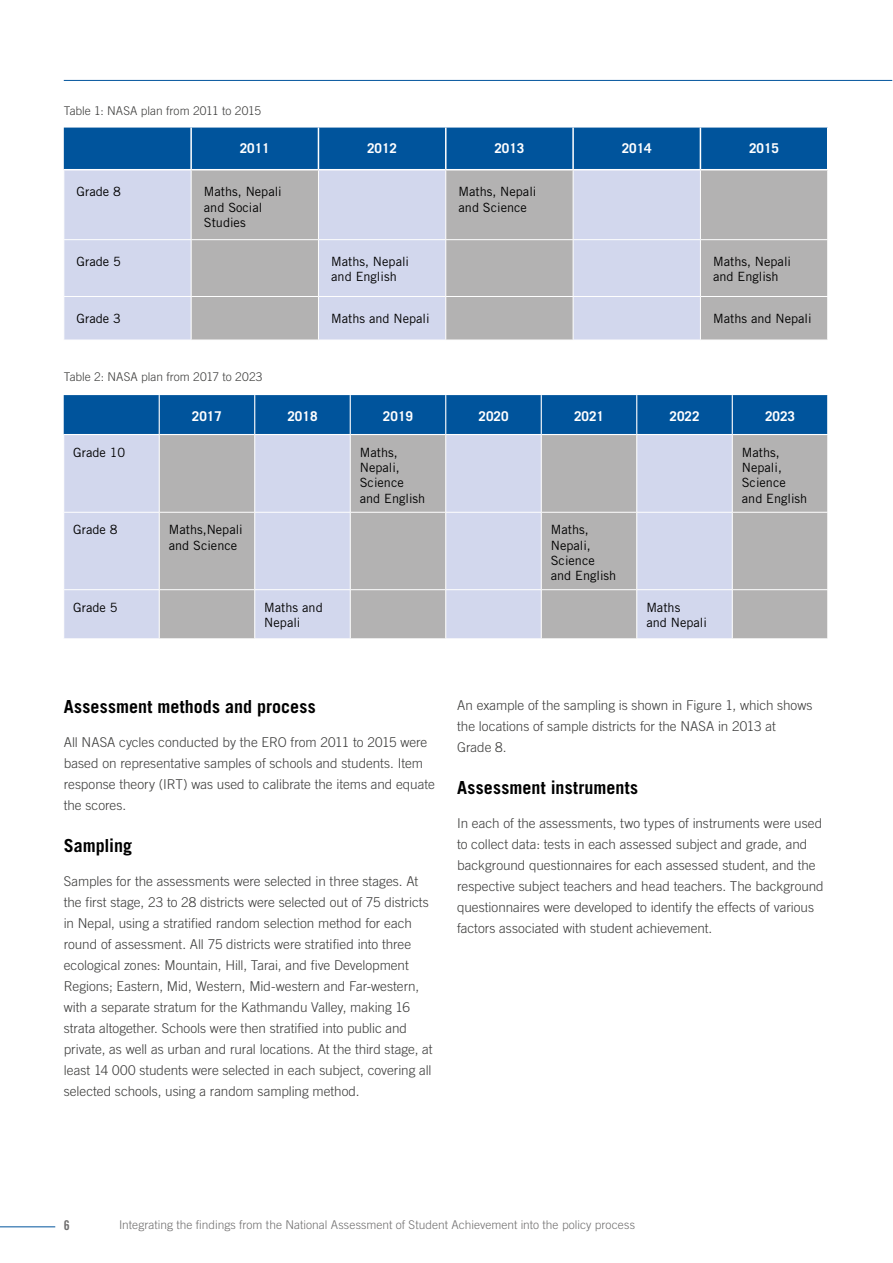
<style>
.page{position:relative;width:893px;height:1263px;background:#fff}
.page>*{position:absolute;margin:0;border:0;box-sizing:border-box;transform-origin:0 0}
.t1{font:700 18px "Trade Gothic LT Std";letter-spacing:.005em;color:#000}
.t2{font:300 13.5px/21px "Trade Gothic LT Std";color:#3c3c3b}
.t3{font:700 13.5px "Trade Gothic LT Std";color:#fff}
.t4{font:13.5px "Trade Gothic LT Std Bd Cn 20";color:#706f6f}
.t5{font:12.75px/15.3px "Trade Gothic LT Std";color:#000}
.t6{font:300 12px "Trade Gothic LT Std";letter-spacing:.005em;color:#706f6f}
.t7{font:300 12px "Trade Gothic LT Std";letter-spacing:.005em;color:#3c3c3b}
</style>
<div class="page">
<div style="left:64px;top:128px;width:763px;height:41px;background:#00549c"></div>
<div style="left:64px;top:170px;width:127px;height:170px;background:#d2d7ed"></div>
<svg style="left:192px;top:170px;width:635px;height:170px;background:#bfc1ca"></svg>
<hr style="left:190px;top:128px;width:2px;height:41px;background:#fff">
<hr style="left:318px;top:128px;width:1px;height:41px;background:#fff">
<hr style="left:445px;top:128px;width:1px;height:41px;background:#fff">
<hr style="left:572px;top:128px;width:2px;height:41px;background:#fff">
<hr style="left:700px;top:128px;width:1px;height:41px;background:#fff">
<hr style="left:63px;top:239px;width:128px;height:1px;background:#fff">
<hr style="left:63px;top:296px;width:128px;height:1px;background:#fff">
<hr style="left:191px;top:239px;width:127px;height:1px;background:#fff">
<hr style="left:191px;top:296px;width:127px;height:1px;background:#fff">
<hr style="left:318px;top:170px;width:1px;height:69px;background:#fff">
<hr style="left:318px;top:239px;width:128px;height:1px;background:#fff">
<hr style="left:318px;top:240px;width:1px;height:56px;background:#fff">
<hr style="left:318px;top:296px;width:128px;height:1px;background:#fff">
<hr style="left:318px;top:297px;width:1px;height:43px;background:#fff">
<hr style="left:445px;top:170px;width:1px;height:69px;background:#fff">
<hr style="left:446px;top:239px;width:127px;height:1px;background:#fff">
<hr style="left:445px;top:240px;width:1px;height:56px;background:#fff">
<hr style="left:446px;top:296px;width:127px;height:1px;background:#fff">
<hr style="left:445px;top:297px;width:1px;height:43px;background:#fff">
<hr style="left:573px;top:170px;width:1px;height:69px;background:#fff">
<hr style="left:573px;top:239px;width:127px;height:1px;background:#fff">
<hr style="left:573px;top:240px;width:1px;height:56px;background:#fff">
<hr style="left:573px;top:296px;width:127px;height:1px;background:#fff">
<hr style="left:573px;top:297px;width:1px;height:43px;background:#fff">
<hr style="left:700px;top:170px;width:1px;height:69px;background:#fff">
<hr style="left:700px;top:239px;width:128px;height:1px;background:#fff">
<hr style="left:700px;top:240px;width:1px;height:56px;background:#fff">
<hr style="left:700px;top:296px;width:128px;height:1px;background:#fff">
<hr style="left:700px;top:297px;width:1px;height:43px;background:#fff">
<div style="left:64px;top:395px;width:763px;height:39px;background:#00549c"></div>
<div style="left:64px;top:435px;width:95px;height:203px;background:#d2d7ed"></div>
<svg style="left:160px;top:435px;width:667px;height:203px;background:#c0c2cb"></svg>
<hr style="left:159px;top:395px;width:1px;height:39px;background:#fff">
<hr style="left:254px;top:395px;width:1px;height:39px;background:#fff">
<hr style="left:350px;top:395px;width:1px;height:39px;background:#fff">
<hr style="left:445px;top:395px;width:1px;height:39px;background:#fff">
<hr style="left:541px;top:395px;width:1px;height:39px;background:#fff">
<hr style="left:636px;top:395px;width:1px;height:39px;background:#fff">
<hr style="left:732px;top:395px;width:1px;height:39px;background:#fff">
<hr style="left:63px;top:512px;width:96px;height:1px;background:#fff">
<hr style="left:63px;top:589px;width:96px;height:1px;background:#fff">
<hr style="left:159px;top:512px;width:96px;height:1px;background:#fff">
<hr style="left:159px;top:589px;width:96px;height:1px;background:#fff">
<hr style="left:254px;top:435px;width:1px;height:77px;background:#fff">
<hr style="left:255px;top:512px;width:95px;height:1px;background:#fff">
<hr style="left:254px;top:512px;width:1px;height:77px;background:#fff">
<hr style="left:255px;top:589px;width:95px;height:1px;background:#fff">
<hr style="left:254px;top:590px;width:1px;height:48px;background:#fff">
<hr style="left:350px;top:435px;width:1px;height:77px;background:#fff">
<hr style="left:350px;top:512px;width:96px;height:1px;background:#fff">
<hr style="left:350px;top:512px;width:1px;height:77px;background:#fff">
<hr style="left:350px;top:589px;width:96px;height:1px;background:#fff">
<hr style="left:350px;top:590px;width:1px;height:48px;background:#fff">
<hr style="left:445px;top:512px;width:1px;height:77px;background:#fff">
<hr style="left:446px;top:589px;width:95px;height:1px;background:#fff">
<hr style="left:445px;top:590px;width:1px;height:48px;background:#fff">
<hr style="left:541px;top:512px;width:96px;height:1px;background:#fff">
<hr style="left:541px;top:512px;width:1px;height:77px;background:#fff">
<hr style="left:732px;top:512px;width:96px;height:1px;background:#fff">
<hr style="left:541px;top:589px;width:96px;height:1px;background:#fff">
<hr style="left:541px;top:590px;width:1px;height:48px;background:#fff">
<hr style="left:732px;top:589px;width:96px;height:1px;background:#fff">
<hr style="left:636px;top:435px;width:1px;height:77px;background:#fff">
<hr style="left:732px;top:435px;width:1px;height:77px;background:#fff">
<hr style="left:637px;top:512px;width:95px;height:1px;background:#fff">
<hr style="left:636px;top:512px;width:1px;height:77px;background:#fff">
<hr style="left:732px;top:512px;width:1px;height:77px;background:#fff">
<hr style="left:637px;top:589px;width:95px;height:1px;background:#fff">
<hr style="left:636px;top:590px;width:1px;height:48px;background:#fff">
<hr style="left:732px;top:590px;width:1px;height:48px;background:#fff">
<hr style="left:445px;top:435px;width:1px;height:77px;background:#fff">
<hr style="left:541px;top:435px;width:1px;height:77px;background:#fff">
<hr style="left:446px;top:512px;width:95px;height:1px;background:#fff">
<hr style="left:0;top:1226px;width:55px;height:1px;background:#00549c">
<hr style="left:64px;top:80px;width:828px;height:1px;background:#00549c">
<p class="t7" style="left:64px;top:104px;width:199px">Table 1: NASA plan from 2011 to 2015</p>
<p class="t3" style="left:240px;top:140px;width:32px">2011</p>
<p class="t3" style="left:367px;top:140px;width:32px">2012</p>
<p class="t3" style="left:494px;top:140px;width:32px">2013</p>
<p class="t3" style="left:622px;top:140px;width:32px">2014</p>
<p class="t3" style="left:749px;top:140px;width:32px">2015</p>
<p class="t5" style="left:77px;top:184px;width:46px">Grade 8</p>
<p class="t5" style="left:204px;top:184px;width:79px">Maths, Nepali and Social<br>Studies</p>
<p class="t5" style="left:459px;top:184px;width:79px">Maths, Nepali and Science</p>
<p class="t5" style="left:77px;top:254px;width:46px">Grade 5</p>
<p class="t5" style="left:331px;top:254px;width:79px">Maths, Nepali and English</p>
<p class="t5" style="left:713px;top:254px;width:79px">Maths, Nepali and English</p>
<p class="t5" style="left:77px;top:310px;width:46px">Grade 3</p>
<p class="t5" style="left:331px;top:310px;width:100px">Maths and Nepali</p>
<p class="t5" style="left:713px;top:310px;width:100px">Maths and Nepali</p>
<p class="t7" style="left:64px;top:370px;width:200px">Table 2: NASA plan from 2017 to 2023</p>
<p class="t3" style="left:192px;top:408px;width:32px">2017</p>
<p class="t3" style="left:287px;top:408px;width:32px">2018</p>
<p class="t3" style="left:383px;top:408px;width:32px">2019</p>
<p class="t3" style="left:478px;top:408px;width:32px">2020</p>
<p class="t3" style="left:574px;top:408px;width:32px">2021</p>
<p class="t3" style="left:669px;top:408px;width:32px">2022</p>
<p class="t3" style="left:765px;top:408px;width:32px">2023</p>
<p class="t5" style="left:73px;top:444px;width:54px">Grade 10</p>
<p class="t5" style="left:360px;top:444px;width:67px">Maths,<br>Nepali,<br>Science and English</p>
<p class="t5" style="left:742px;top:444px;width:67px">Maths,<br>Nepali,<br>Science and English</p>
<p class="t5" style="left:73px;top:522px;width:46px">Grade 8</p>
<p class="t5" style="left:169px;top:522px;width:76px">Maths,Nepali and Science</p>
<p class="t5" style="left:551px;top:522px;width:67px">Maths,<br>Nepali,<br>Science and English</p>
<p class="t5" style="left:73px;top:599px;width:46px">Grade 5</p>
<p class="t5" style="left:264px;top:599px;width:60px">Maths and<br>Nepali</p>
<p class="t5" style="left:646px;top:599px;width:62px">Maths<br>and Nepali</p>
<h1 class="t1" style="left:64px;top:696px;width:254px">Assessment methods and process</h1>
<p class="t2" style="left:64px;top:731px;width:372px">All NASA cycles conducted by the ERO from 2011 to 2015 were based on representative samples of schools and students. Item response theory (IRT) was used to calibrate the items and equate the scores.</p>
<h1 class="t1" style="left:64px;top:834px;width:70px">Sampling</h1>
<p class="t2" style="left:64px;top:870px;width:370px">Samples for the assessments were selected in three stages. At the first stage, 23 to 28 districts were selected out of 75 districts in Nepal, using a stratified random selection method for each round of assessment. All 75 districts were stratified into three ecological zones: Mountain, Hill, Tarai, and five Development Regions; Eastern, Mid, Western, Mid-western and Far-western, with a separate stratum for the Kathmandu Valley, making 16 strata altogether. Schools were then stratified into public and private, as well as urban and rural locations. At the third stage, at least 14 000 students were selected in each subject, covering all selected schools, using a random sampling method.</p>
<p class="t2" style="left:457px;top:694px;width:357px">An example of the sampling is shown in Figure 1, which shows the locations of sample districts for the NASA in 2013 at<br>Grade 8.</p>
<h1 class="t1" style="left:457px;top:776px;width:183px">Assessment instruments</h1>
<p class="t2" style="left:457px;top:812px;width:368px">In each of the assessments, two types of instruments were used to collect data: tests in each assessed subject and grade, and background questionnaires for each assessed student, and the respective subject teachers and head teachers. The background questionnaires were developed to identify the effects of various factors associated with student achievement.</p>
<p class="t4" style="left:64px;top:1217px;width:7px">6</p>
<p class="t6" style="left:119px;top:1218px;width:517px">Integrating the findings from the National Assessment of Student Achievement into the policy process</p>
</div>
